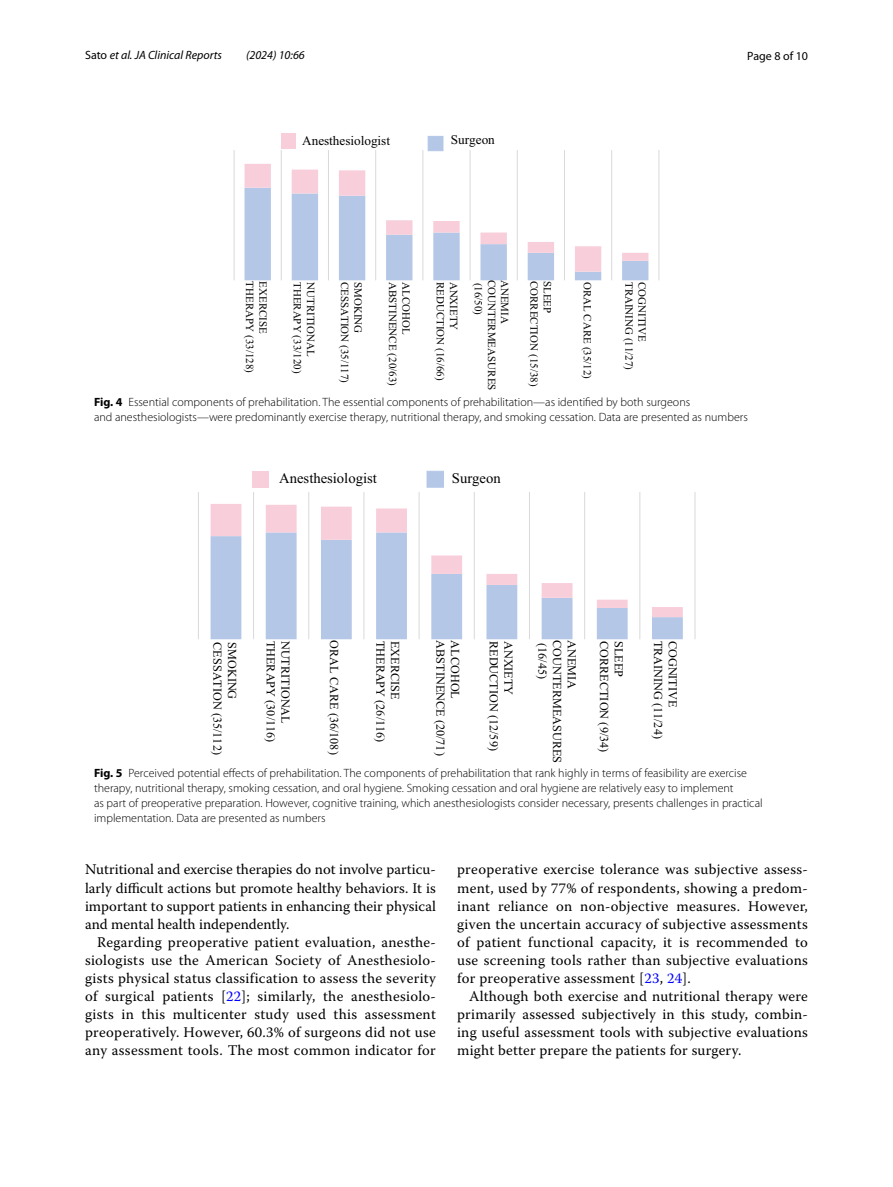
<style>
.page{position:relative;width:893px;height:1187px;background:#fff}
.page>*{position:absolute;margin:0;border:0;box-sizing:border-box;transform-origin:0 0}
.t1{font:14.7px/18px "Warnock Pro";letter-spacing:.015em;color:#000;text-align:justify}
.t2{font:14.7px "Times New Roman PSMT5";color:#000}
.t3{font:13.2px "Times New Roman PSMT4";color:#000}
.t4{font:12.15px/14.7px "Times New Roman PSMT5";color:#000}
.t5{font:300 12px/15px "Myriad Pro";color:#000}
.t6{font:italic 12px "Myriad Pro";color:#000}
.t7{font:12px "Myriad Pro";color:#000}
.t8{font:10.95px/13.2px "Times New Roman PSMT4";color:#000}
.s1{font-style:normal}
.s2{font-weight:700}
.s3{color:#00f}
</style>
<div class="page">
<hr style="left:234px;top:150px;width:1px;height:130px;background:#d9d9d9">
<hr style="left:281px;top:150px;width:1px;height:130px;background:#d9d9d9">
<hr style="left:328px;top:150px;width:1px;height:130px;background:#d9d9d9">
<hr style="left:375px;top:150px;width:1px;height:130px;background:#d9d9d9">
<hr style="left:423px;top:150px;width:1px;height:130px;background:#d9d9d9">
<hr style="left:470px;top:150px;width:1px;height:130px;background:#d9d9d9">
<hr style="left:517px;top:150px;width:1px;height:130px;background:#d9d9d9">
<hr style="left:564px;top:150px;width:1px;height:130px;background:#d9d9d9">
<hr style="left:611px;top:150px;width:1px;height:130px;background:#d9d9d9">
<hr style="left:659px;top:150px;width:1px;height:130px;background:#d9d9d9">
<svg style="left:244px;top:271px;width:404px;height:9px"></svg>
<svg style="left:244px;top:164px;width:404px;height:107px"></svg>
<div style="left:282px;top:133px;width:14px;height:15px;background:#f8ceda"></div>
<div style="left:428px;top:136px;width:15px;height:15px;background:#b4c7e7"></div>
<hr style="left:198px;top:492px;width:1px;height:147px;background:#d9d9d9">
<hr style="left:253px;top:492px;width:1px;height:147px;background:#d9d9d9">
<hr style="left:308px;top:492px;width:1px;height:147px;background:#d9d9d9">
<hr style="left:364px;top:492px;width:1px;height:147px;background:#d9d9d9">
<hr style="left:419px;top:492px;width:1px;height:147px;background:#d9d9d9">
<hr style="left:474px;top:492px;width:1px;height:147px;background:#d9d9d9">
<hr style="left:529px;top:492px;width:1px;height:147px;background:#d9d9d9">
<hr style="left:584px;top:492px;width:1px;height:147px;background:#d9d9d9">
<hr style="left:640px;top:492px;width:1px;height:147px;background:#d9d9d9">
<hr style="left:695px;top:492px;width:1px;height:147px;background:#d9d9d9">
<svg style="left:211px;top:617px;width:472px;height:22px;fill:#b4c7e7"></svg>
<svg style="left:211px;top:504px;width:472px;height:113px"></svg>
<div style="left:252px;top:471px;width:16px;height:17px;background:#f8ceda"></div>
<div style="left:427px;top:471px;width:17px;height:16px;background:#b4c7e7"></div>
<p class="t6" style="left:85px;top:48px;width:139px"><span class="s1">Sato</span> et al. JA Clinical Reports</p>
<p class="t6" style="left:246px;top:48px;width:60px">(2024) 10:66</p>
<p class="t7" style="left:747px;top:48px;width:62px">Page 8 of 10</p>
<p class="t3" style="left:302px;top:136px;width:89px">Anesthesiologist</p>
<p class="t3" style="left:451px;top:135px;width:45px">Surgeon</p>
<p class="t8" style="left:255px;top:281px;width:93px;rotate:90deg">THERAPY (33/128)</p>
<p class="t8" style="left:269px;top:281px;width:54px;rotate:90deg">EXERCISE</p>
<p class="t8" style="left:316px;top:282px;width:93px;rotate:90deg">NUTRITIONAL<br>THERAPY (33/120)</p>
<p class="t8" style="left:351px;top:282px;width:103px;rotate:90deg">CESSATION (35/117)</p>
<p class="t8" style="left:364px;top:282px;width:53px;rotate:90deg">SMOKING</p>
<p class="t8" style="left:412px;top:282px;width:105px;rotate:90deg">ALCOHOL<br>ABSTINENCE (20/63)</p>
<p class="t8" style="left:459px;top:281px;width:100px;rotate:90deg">ANXIETY<br>REDUCTION (16/66)</p>
<p class="t8" style="left:497px;top:280px;width:112px;rotate:90deg">COUNTERMEASURES</p>
<p class="t8" style="left:510px;top:280px;width:45px;rotate:90deg">ANEMIA</p>
<p class="t8" style="left:484px;top:282px;width:34px;rotate:90deg">(16/50)</p>
<p class="t8" style="left:540px;top:281px;width:107px;rotate:90deg">CORRECTION (15/38)</p>
<p class="t8" style="left:553px;top:281px;width:34px;rotate:90deg">SLEEP</p>
<p class="t8" style="left:593px;top:281px;width:99px;rotate:90deg">ORAL CARE (35/12)</p>
<p class="t8" style="left:648px;top:282px;width:90px;rotate:90deg">COGNITIVE<br>TRAINING (11/27)</p>
<p class="t5" style="left:94px;top:394px;width:655px"><span class="s2">Fig. 4</span> Essential components of prehabilitation. The essential components of prehabilitation—as identified by both surgeons<br>and anesthesiologists—were predominantly exercise therapy, nutritional therapy, and smoking cessation. Data are presented as numbers</p>
<p class="t2" style="left:279px;top:473px;width:99px">Anesthesiologist</p>
<p class="t2" style="left:452px;top:473px;width:50px">Surgeon</p>
<p class="t4" style="left:239px;top:642px;width:114px;rotate:90deg">SMOKING<br>CESSATION (35/112)</p>
<p class="t4" style="left:292px;top:640px;width:103px;rotate:90deg">NUTRITIONAL<br>THERAPY (30/116)</p>
<p class="t4" style="left:340px;top:640px;width:116px;rotate:90deg">ORAL CARE (36/108)</p>
<p class="t4" style="left:387px;top:640px;width:103px;rotate:90deg">THERAPY (26/116)</p>
<p class="t4" style="left:401px;top:640px;width:60px;rotate:90deg">EXERCISE</p>
<p class="t4" style="left:461px;top:640px;width:117px;rotate:90deg">ALCOHOL<br>ABSTINENCE (20/71)</p>
<p class="t4" style="left:515px;top:641px;width:111px;rotate:90deg">ANXIETY<br>REDUCTION (12/59)</p>
<p class="t4" style="left:578px;top:640px;width:124px;rotate:90deg">ANEMIA<br>COUNTERMEASURES (16/45)</p>
<p class="t4" style="left:610px;top:641px;width:113px;rotate:90deg">CORRECTION (9/34)</p>
<p class="t4" style="left:625px;top:641px;width:37px;rotate:90deg">SLEEP</p>
<p class="t4" style="left:679px;top:640px;width:100px;rotate:90deg">COGNITIVE<br>TRAINING (11/24)</p>
<p class="t5" style="left:94px;top:766px;width:670px"><span class="s2">Fig. 5</span> Perceived potential effects of prehabilitation. The components of prehabilitation that rank highly in terms of feasibility are exercise therapy, nutritional therapy, smoking cessation, and oral hygiene. Smoking cessation and oral hygiene are relatively easy to implement<br>as part of preoperative preparation. However, cognitive training, which anesthesiologists consider necessary, presents challenges in practical implementation. Data are presented as numbers</p>
<p class="t1" style="left:85px;top:860px;width:352px">Nutritional and exercise therapies do not involve particu&shy;larly difficult actions but promote healthy behaviors. It is important to support patients in enhancing their physical and mental health independently.</p>
<p class="t1" style="left:85px;top:932px;width:352px;text-indent:12px">Regarding preoperative patient evaluation, anesthe&shy;siologists use the American Society of Anesthesiolo&shy;gists physical status classification to assess the severity of surgical patients [<span class="s3">22</span>]; similarly, the anesthesiolo&shy;gists in this multicenter study used this assessment preoperatively. However, 60.3% of surgeons did not use any assessment tools. The most common indicator for</p>
<p class="t1" style="left:457px;top:860px;width:352px">preoperative exercise tolerance was subjective assess&shy;ment, used by 77% of respondents, showing a predom&shy;inant reliance on non-objective measures. However, given the uncertain accuracy of subjective assessments of patient functional capacity, it is recommended to use screening tools rather than subjective evaluations for preoperative assessment [<span class="s3">23</span>, <span class="s3">24</span>].</p>
<p class="t1" style="left:457px;top:986px;width:352px;text-indent:12px">Although both exercise and nutritional therapy were primarily assessed subjectively in this study, combin&shy;ing useful assessment tools with subjective evaluations might better prepare the patients for surgery.</p>
</div>
